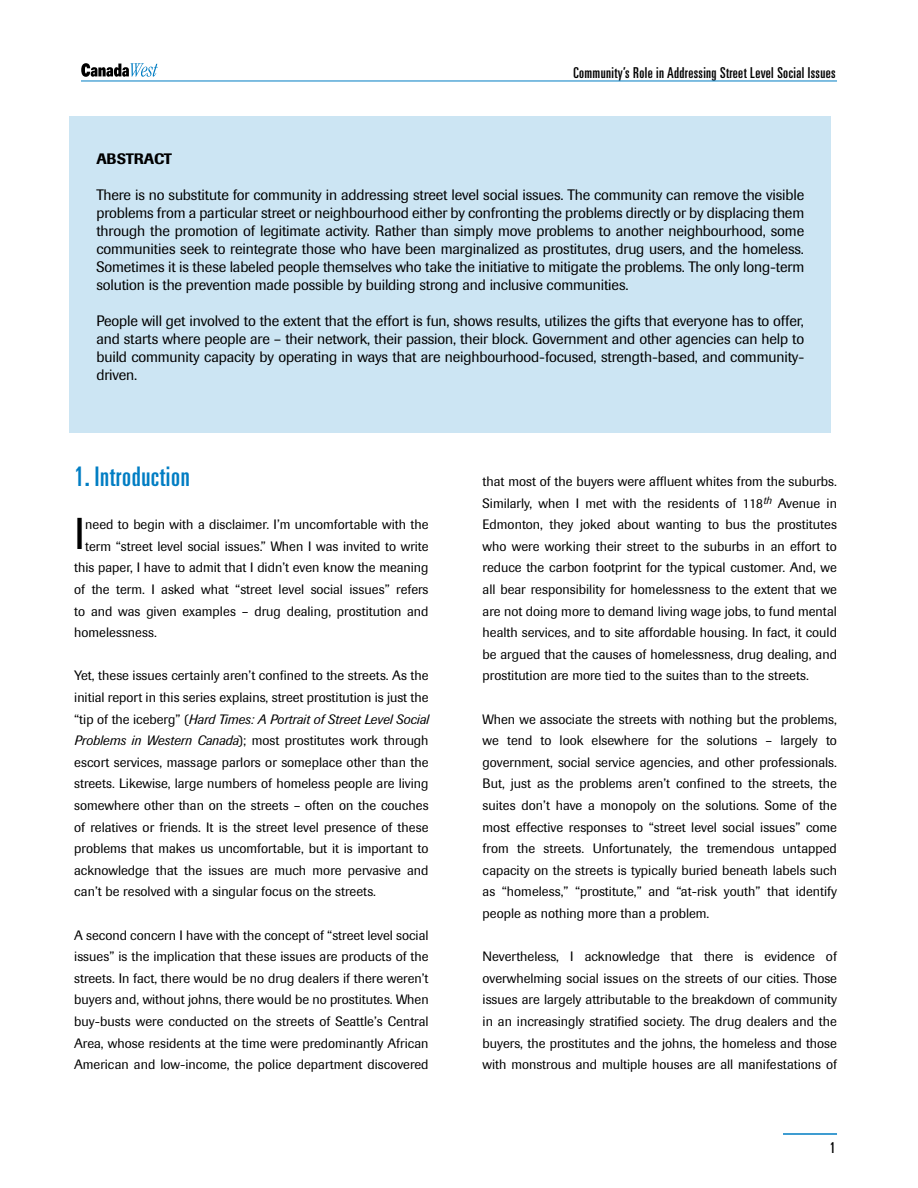
<style>
.page{position:relative;width:918px;height:1188px;background:#fff}
.page>*{position:absolute;margin:0;border:0;box-sizing:border-box;transform-origin:0 0}
.t1{font:44.1px "Imago";color:#000}
.t2{font:ultra-condensed 27px "Univers LT";letter-spacing:.025em;color:#007dc3}
.t3{font:15px/18px "Imago";letter-spacing:-.01em;color:#000;text-align:justify}
.t4{font:ultra-condensed 15px "Univers LT";letter-spacing:.025em;color:#000}
.t5{font:500 15px "Imago";letter-spacing:-.01em;color:#000}
.t6{font:13.5px/21.6px "Imago";color:#000;text-align:justify}
.s1{font-style:italic}
</style>
<div class="page">
<svg style="left:81px;top:63px;width:77px;height:14px"></svg>
<hr style="left:81px;top:81px;width:756px;height:1px;background:#007dc3">
<hr style="left:783px;top:1134px;width:54px;height:1px;background:#007dc3">
<div style="left:69px;top:117px;width:762px;height:316px;background:#cce5f3"></div>
<p class="t4" style="left:573px;top:64px;width:264px">Community’s Role in Addressing Street Level Social Issues</p>
<p class="t5" style="left:96px;top:150px;width:77px">ABSTRACT</p>
<p class="t3" style="left:96px;top:186px;width:709px">There is no substitute for community in addressing street level social issues. The community can remove the visible problems from a particular street or neighbourhood either by confronting the problems directly or by displacing them through the promotion of legitimate activity. Rather than simply move problems to another neighbourhood, some communities seek to reintegrate those who have been marginalized as prostitutes, drug users, and the homeless.<br>Sometimes it is these labeled people themselves who take the initiative to mitigate the problems. The only long-term solution is the prevention made possible by building strong and inclusive communities.</p>
<p class="t3" style="left:96px;top:312px;width:709px">People will get involved to the extent that the effort is fun, shows results, utilizes the gifts that everyone has to offer, and starts where people are – their network, their passion, their block. Government and other agencies can help to build community capacity by operating in ways that are neighbourhood-focused, strength-based, and community&shy;driven.</p>
<h2 class="t2" style="left:74px;top:461px;width:117px">1. Introduction</h2>
<h1 class="t1" style="left:74px;top:508px;width:13px">I</h1>
<p class="t6" style="left:85px;top:514px;width:345px">need to begin with a disclaimer. I’m uncomfortable with the</p>
<p class="t6" style="left:85px;top:535px;width:345px">term “street level social issues.” When I was invited to write</p>
<p class="t6" style="left:74px;top:557px;width:356px">this paper, I have to admit that I didn’t even know the meaning</p>
<p class="t6" style="left:74px;top:579px;width:356px">of the term. I asked what “street level social issues” refers</p>
<p class="t6" style="left:74px;top:600px;width:356px">to and was given examples – drug dealing, prostitution and</p>
<p class="t6" style="left:74px;top:622px;width:84px">homelessness.</p>
<p class="t6" style="left:74px;top:665px;width:356px">Yet, these issues certainly aren’t confined to the streets. As the initial report in this series explains, street prostitution is just the “tip of the iceberg” (<span class="s1">Hard Times: A Portrait of Street Level Social Problems in Western Canada</span>); most prostitutes work through escort services, massage parlors or someplace other than the streets. Likewise, large numbers of homeless people are living somewhere other than on the streets – often on the couches of relatives or friends. It is the street level presence of these problems that makes us uncomfortable, but it is important to acknowledge that the issues are much more pervasive and can’t be resolved with a singular focus on the streets.</p>
<p class="t6" style="left:74px;top:924px;width:356px">A second concern I have with the concept of “street level social issues” is the implication that these issues are products of the streets. In fact, there would be no drug dealers if there weren’t buyers and, without johns, there would be no prostitutes. When buy-busts were conducted on the streets of Seattle’s Central Area, whose residents at the time were predominantly African American and low-income, the police department discovered</p>
<p class="t6" style="left:483px;top:471px;width:356px">that most of the buyers were affluent whites from the suburbs.<br>Similarly, when I met with the residents of 118<sup>th</sup> Avenue in Edmonton, they joked about wanting to bus the prostitutes who were working their street to the suburbs in an effort to reduce the carbon footprint for the typical customer. And, we all bear responsibility for homelessness to the extent that we are not doing more to demand living wage jobs, to fund mental health services, and to site affordable housing. In fact, it could be argued that the causes of homelessness, drug dealing, and prostitution are more tied to the suites than to the streets.</p>
<p class="t6" style="left:483px;top:708px;width:356px">When we associate the streets with nothing but the problems, we tend to look elsewhere for the solutions – largely to government, social service agencies, and other professionals.<br>But, just as the problems aren’t confined to the streets, the suites don’t have a monopoly on the solutions. Some of the most effective responses to “street level social issues” come from the streets. Unfortunately, the tremendous untapped capacity on the streets is typically buried beneath labels such as “homeless,” “prostitute,” and “at-risk youth” that identify people as nothing more than a problem.</p>
<p class="t6" style="left:483px;top:946px;width:356px">Nevertheless, I acknowledge that there is evidence of overwhelming social issues on the streets of our cities. Those issues are largely attributable to the breakdown of community in an increasingly stratified society. The drug dealers and the buyers, the prostitutes and the johns, the homeless and those with monstrous and multiple houses are all manifestations of</p>
<p class="t4" style="left:830px;top:1139px;width:7px">1</p>
</div>
